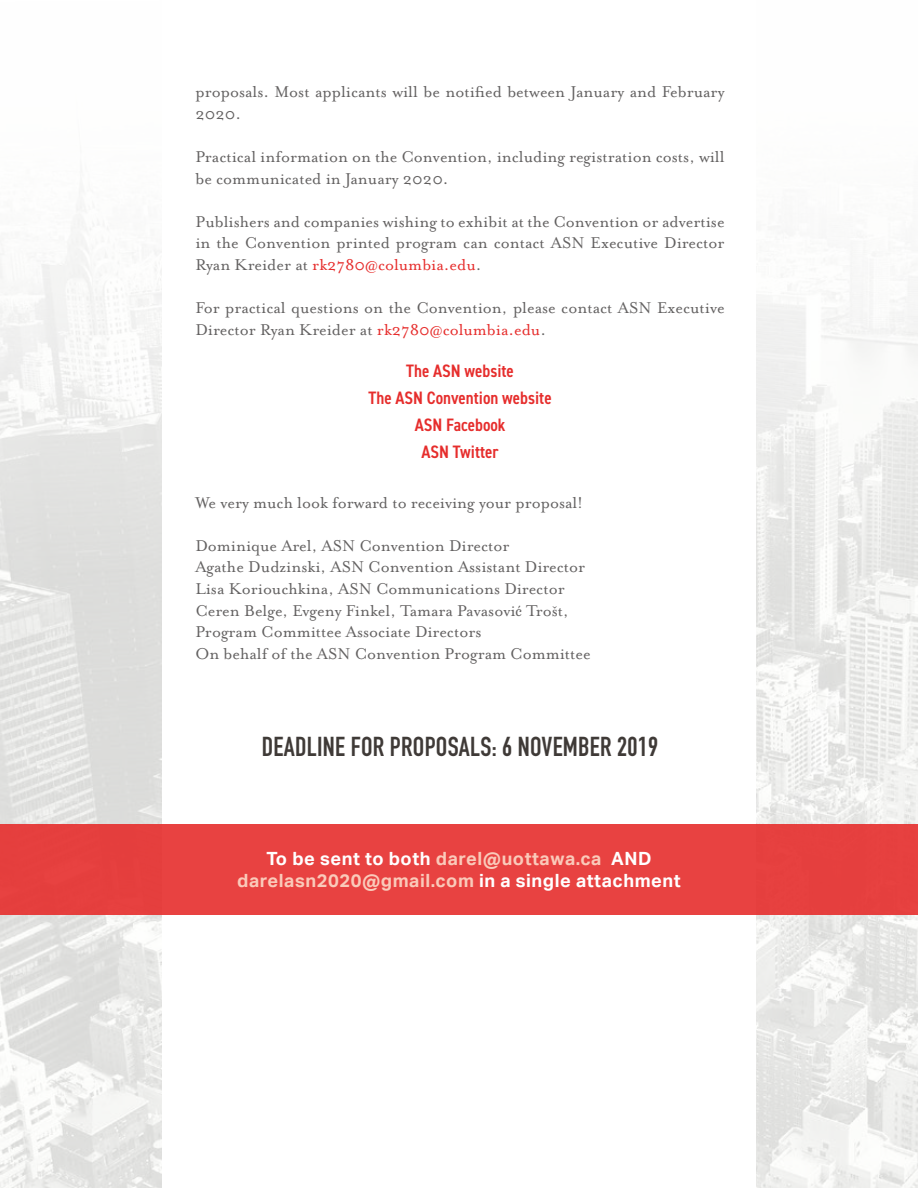
<style>
.page{position:relative;width:918px;height:1188px;background:#fff}
.page>*{position:absolute;margin:0;border:0;box-sizing:border-box;transform-origin:0 0}
.t1{font:700 27px "DIN Condensed";letter-spacing:.01em;color:#3f3a37}
.t2{font:700 18.15px/21.9px "Aktiv Grotesk";letter-spacing:.03em;color:#facaba;text-align:center}
.t3{font:18px/21.6px "Mrs Eaves OT";color:#636161}
.t4{font:600 condensed 18px/27px "DIN2014";color:#e62d2c;text-align:center}
.s1{color:#e62d2c}
.s2{font-family:"Abril Titling";font-size:13.5px}
.s3{color:#fff}
</style>
<div class="page">
<img style="left:0;top:191px;width:918px;height:997px">
<div style="left:162px;top:0;width:594px;height:1188px;background:#fff"></div>
<div style="left:0;top:824px;width:918px;height:91px;background:#e84241"></div>
<p class="t3" style="left:195px;top:81px;width:531px">proposals. Most applicants will be notified between January and February<br>2020.</p>
<p class="t3" style="left:195px;top:146px;width:531px">Practical information on the Convention, including registration costs, will be communicated in January 2020.</p>
<p class="t3" style="left:195px;top:211px;width:531px;text-align:justify">Publishers and companies wishing to exhibit at the Convention or advertise in the Convention printed program can contact ASN Executive Director Ryan Kreider at <span class="s1">rk2780@columbia.edu</span>.</p>
<p class="t3" style="left:195px;top:297px;width:531px">For practical questions on the Convention, please contact ASN Executive<br>Director Ryan Kreider at <span class="s1">rk2780@columbia.edu</span>.</p>
<p class="t4" style="left:369px;top:357px;width:185px">The ASN website<br>The ASN Convention website<br>ASN Facebook<br>ASN Twitter</p>
<p class="t3" style="left:195px;top:492px;width:389px">We very much look forward to receiving your proposal!</p>
<p class="t3" style="left:195px;top:535px;width:397px">Dominique Arel, ASN Convention Director<br>Agathe Dudzinski, ASN Convention Assistant Director Lisa Koriouchkina, ASN Communications Director Ceren Belge, Evgeny Finkel, Tamara Pavasovi<span class="s2">ć</span> Trošt, Program Committee Associate Directors<br>On behalf of the ASN Convention Program Committee</p>
<h1 class="t1" style="left:262px;top:728px;width:398px">DEADLINE FOR PROPOSALS: 6 NOVEMBER 2019</h1>
<p class="t2" style="left:237px;top:847px;width:445px"><span class="s3">To be sent to both</span> darel@uottawa.ca <span class="s3">AND </span>darelasn2020@gmail.com <span class="s3">in a single attachment</span></p>
</div>
